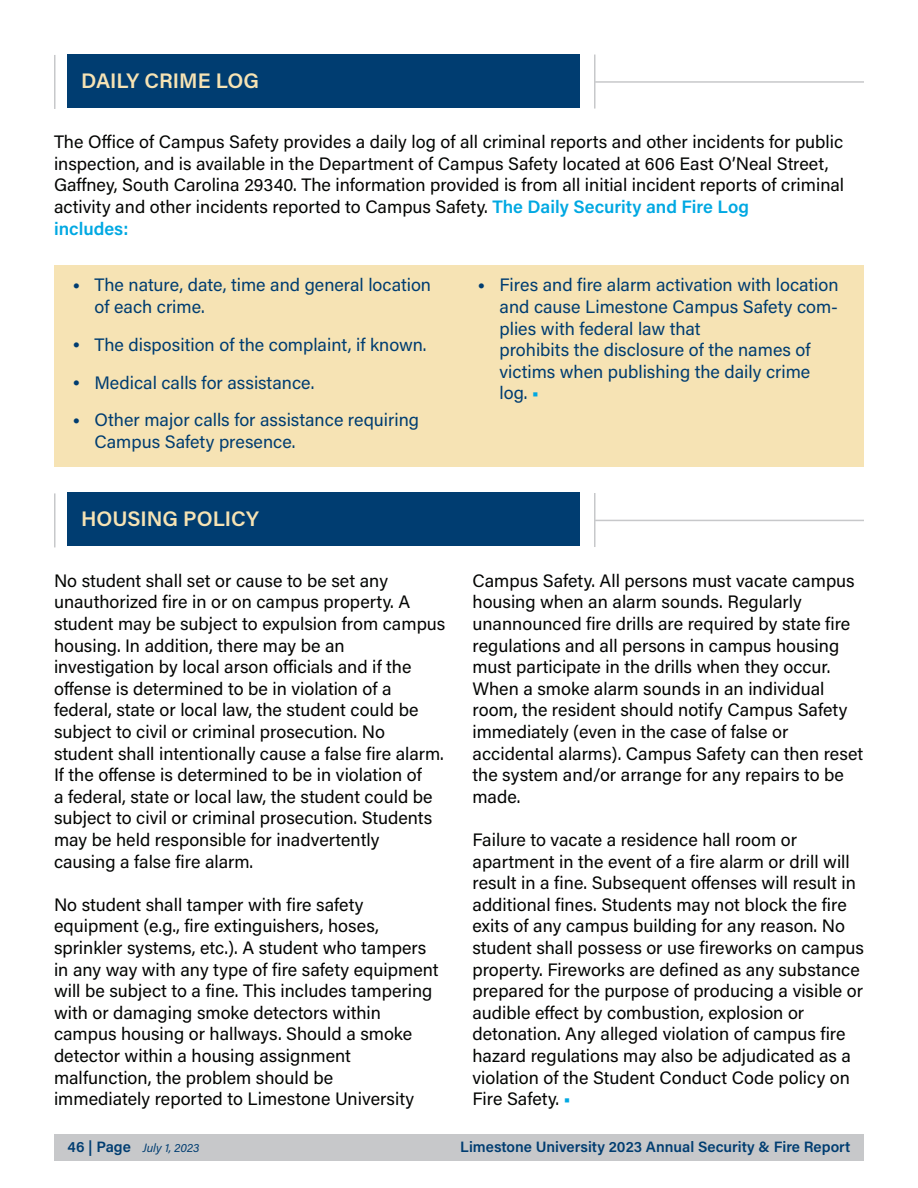
<style>
.page{position:relative;width:918px;height:1188px;background:#fff}
.page>*{position:absolute;margin:0;border:0;box-sizing:border-box;transform-origin:0 0}
.t1{font:600 21px "Acumin Pro";color:#f6e3b4}
.t2{font:18px/21.6px "Acumin Pro";color:#040503}
.t3{font:18px/21.6px "Acumin Pro";color:#003d71}
.t4{font:600 18px "Acumin Pro";color:#00a8e2}
.t5{font:18px "Futura PT";color:#003d71}
.t6{font:600 15px "Acumin Pro";color:#003d71}
.t7{font:italic 12px "Acumin Pro";letter-spacing:.005em;color:#003d71}
.s1{font-weight:600;color:#00a8e2}
.s2{color:#00a8e2}
.s3{font-weight:600;font-style:normal;font-size:15px}
</style>
<div class="page">
<div style="left:54px;top:1134px;width:810px;height:27px;background:#c7c8ca"></div>
<div style="left:68px;top:54px;width:512px;height:53px;background:#003d71"></div>
<hr style="left:54px;top:55px;width:2px;height:54px;background:#c7c8ca">
<hr style="left:594px;top:55px;width:2px;height:54px;background:#c7c8ca">
<hr style="left:595px;top:81px;width:269px;height:2px;background:#c7c8ca">
<div style="left:54px;top:265px;width:810px;height:202px;background:#f6e3b4"></div>
<div style="left:68px;top:492px;width:512px;height:54px;background:#003d71"></div>
<hr style="left:54px;top:493px;width:2px;height:54px;background:#c7c8ca">
<hr style="left:594px;top:493px;width:2px;height:54px;background:#c7c8ca">
<hr style="left:595px;top:520px;width:269px;height:1px;background:#c7c8ca">
<p class="t1" style="left:81px;top:66px;width:180px">DAILY CRIME LOG</p>
<p class="t2" style="left:54px;top:130px;width:792px">The Office of Campus Safety provides a daily log of all criminal reports and other incidents for public inspection, and is available in the Department of Campus Safety located at 606 East O’Neal Street, Gaffney, South Carolina 29340. The information provided is from all initial incident reports of criminal activity and other incidents reported to Campus Safety. <span class="s1">The Daily Security and Fire Log</span></p>
<p class="t4" style="left:54px;top:216px;width:76px">includes:</p>
<p class="t5" style="left:68px;top:275px;width:19px">•</p>
<p class="t5" style="left:68px;top:335px;width:19px">•</p>
<p class="t5" style="left:68px;top:372px;width:19px">•</p>
<p class="t5" style="left:68px;top:410px;width:19px">•</p>
<p class="t3" style="left:94px;top:274px;width:338px">The nature, date, time and general location of each crime.</p>
<p class="t3" style="left:94px;top:333px;width:333px">The disposition of the complaint, if known.</p>
<p class="t3" style="left:94px;top:371px;width:221px">Medical calls for assistance.</p>
<p class="t3" style="left:94px;top:409px;width:326px">Other major calls for assistance requiring<br>Campus Safety presence.</p>
<p class="t1" style="left:81px;top:504px;width:179px">HOUSING POLICY</p>
<p class="t2" style="left:54px;top:569px;width:336px">No student shall set or cause to be set any</p>
<p class="t2" style="left:54px;top:590px;width:393px">unauthorized fire in or on campus property. A student may be subject to expulsion from campus housing. In addition, there may be an</p>
<p class="t2" style="left:54px;top:655px;width:359px">investigation by local arson officials and if the</p>
<p class="t2" style="left:54px;top:677px;width:339px">offense is determined to be in violation of a</p>
<p class="t2" style="left:54px;top:698px;width:366px">federal, state or local law, the student could be subject to civil or criminal prosecution. No</p>
<p class="t2" style="left:54px;top:742px;width:391px">student shall intentionally cause a false fire alarm.<br>If the offense is determined to be in violation of<br>a federal, state or local law, the student could be subject to civil or criminal prosecution. Students may be held responsible for inadvertently</p>
<p class="t2" style="left:54px;top:850px;width:201px">causing a false fire alarm.</p>
<p class="t2" style="left:54px;top:893px;width:311px">No student shall tamper with fire safety</p>
<p class="t2" style="left:54px;top:914px;width:326px">equipment (e.g., fire extinguishers, hoses,</p>
<p class="t2" style="left:54px;top:936px;width:386px">sprinkler systems, etc.). A student who tampers in any way with any type of fire safety equipment will be subject to a fine. This includes tampering with or damaging smoke detectors within</p>
<p class="t2" style="left:54px;top:1022px;width:360px">campus housing or hallways. Should a smoke</p>
<p class="t2" style="left:54px;top:1044px;width:299px">detector within a housing assignment</p>
<p class="t2" style="left:54px;top:1066px;width:281px">malfunction, the problem should be</p>
<p class="t2" style="left:54px;top:1087px;width:362px">immediately reported to Limestone University</p>
<p class="t5" style="left:472px;top:275px;width:19px">•</p>
<p class="t3" style="left:500px;top:274px;width:341px;text-align:justify">Fires and fire alarm activation with location and cause Limestone Campus Safety com&shy;plies with federal law that</p>
<p class="t3" style="left:500px;top:338px;width:313px">prohibits the disclosure of the names of</p>
<p class="t3" style="left:500px;top:360px;width:312px">victims when publishing the daily crime</p>
<p class="t3" style="left:500px;top:382px;width:41px">log. <span class="s2">■</span></p>
<p class="t2" style="left:472px;top:569px;width:384px">Campus Safety. All persons must vacate campus housing when an alarm sounds. Regularly</p>
<p class="t2" style="left:472px;top:612px;width:379px">unannounced fire drills are required by state fire regulations and all persons in campus housing must participate in the drills when they occur.<br>When a smoke alarm sounds in an individual room, the resident should notify Campus Safety immediately (even in the case of false or</p>
<p class="t2" style="left:472px;top:742px;width:392px">accidental alarms). Campus Safety can then reset the system and/or arrange for any repairs to be made.</p>
<p class="t2" style="left:472px;top:828px;width:326px">Failure to vacate a residence hall room or</p>
<p class="t2" style="left:472px;top:850px;width:393px">apartment in the event of a fire alarm or drill will result in a fine. Subsequent offenses will result in additional fines. Students may not block the fire exits of any campus building for any reason. No student shall possess or use fireworks on campus property. Fireworks are defined as any substance prepared for the purpose of producing a visible or audible effect by combustion, explosion or</p>
<p class="t2" style="left:472px;top:1022px;width:380px">detonation. Any alleged violation of campus fire hazard regulations may also be adjudicated as a violation of the Student Conduct Code policy on Fire Safety. <span class="s2">■</span></p>
<p class="t7" style="left:68px;top:1139px;width:133px"><span class="s3">46 | Page</span> July 1, 2023</p>
<p class="t6" style="left:460px;top:1136px;width:392px">Limestone University 2023 Annual Security &amp; Fire Report</p>
</div>
